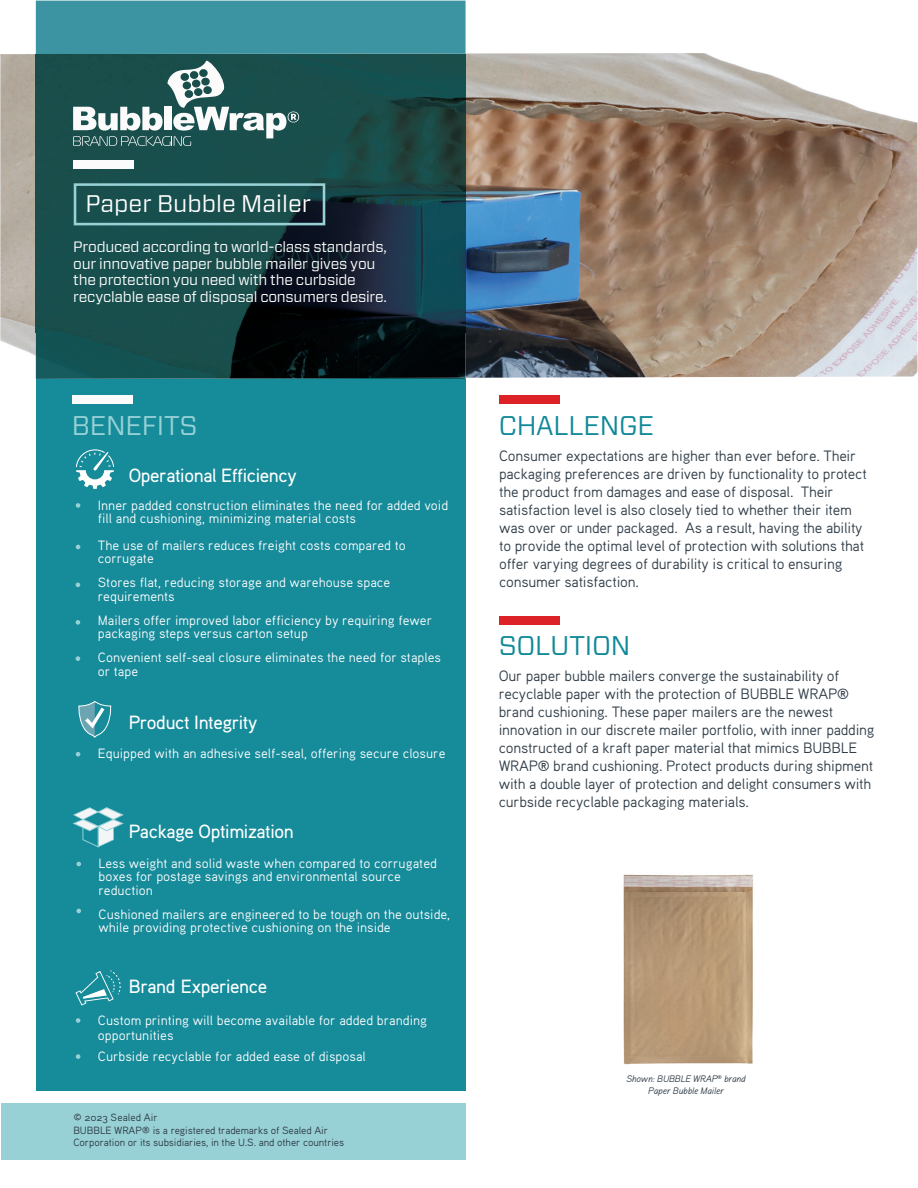
<style>
.page{position:relative;width:918px;height:1188px;background:#fff}
.page>*{position:absolute;margin:0;border:0;box-sizing:border-box;transform-origin:0 0}
.t1{font:27px "Forza";letter-spacing:-.01em;color:#118998}
.t2{font:27px "Forza";letter-spacing:-.01em;color:#97d1d6}
.t3{font:24px "Forza";color:#fff}
.t4{font:500 19.2px "Aaux Pro";letter-spacing:-.02em;color:#fff}
.t5{font:15px/18px "Aaux Pro";letter-spacing:-.015em;color:#303d48}
.t6{font:15px/16.5px "Forza";letter-spacing:-.015em;color:#fff}
.t7{font:13.5px/13.5px "Aaux Pro";color:#fdfefe}
.t8{font:10.5px/12.6px "Aaux Pro OSF";letter-spacing:-.01em;color:#2c3741}
.t9{font:9.45px/11.4px "Aaux Pro Italic OSF";letter-spacing:-.015em;color:#303d48;text-align:center}
</style>
<div class="page">
<img style="left:623px;top:874px;width:131px;height:191px">
<img style="left:0;top:53px;width:917px;height:326px">
<div style="left:36px;top:1px;width:430px;height:52px;background:#3c93a2"></div>
<img style="left:36px;top:53px;width:430px;height:325px">
<img style="left:36px;top:100px;width:1px;height:279px">
<svg style="left:36px;top:378px;width:430px;height:1px"></svg>
<div style="left:36px;top:379px;width:430px;height:711px;background:#168b9a"></div>
<div style="left:1px;top:1103px;width:465px;height:57px;background:#97d1d6"></div>
<div style="left:73px;top:160px;width:61px;height:9px;background:#fcfbfc"></div>
<div style="left:499px;top:395px;width:61px;height:9px;background:#dc2127"></div>
<div style="left:499px;top:616px;width:61px;height:9px;background:#dc2127"></div>
<div style="left:72px;top:395px;width:60px;height:9px;background:#fcfbfc"></div>
<div style="left:74px;top:183px;width:251px;height:42px;border:3px solid #97d1d6"></div>
<svg style="left:76px;top:449px;width:38px;height:40px"></svg>
<svg style="left:76px;top:583px;width:4px;height:4px"></svg>
<svg style="left:76px;top:620px;width:4px;height:5px"></svg>
<svg style="left:76px;top:503px;width:4px;height:5px"></svg>
<svg style="left:76px;top:545px;width:4px;height:4px"></svg>
<svg style="left:78px;top:701px;width:34px;height:37px"></svg>
<svg style="left:76px;top:752px;width:4px;height:5px"></svg>
<svg style="left:75px;top:970px;width:45px;height:36px"></svg>
<svg style="left:76px;top:1018px;width:4px;height:5px"></svg>
<svg style="left:76px;top:1054px;width:4px;height:5px"></svg>
<svg style="left:72px;top:807px;width:52px;height:41px"></svg>
<svg style="left:76px;top:862px;width:5px;height:4px"></svg>
<svg style="left:76px;top:909px;width:5px;height:4px"></svg>
<svg style="left:76px;top:656px;width:4px;height:5px"></svg>
<svg style="left:73px;top:61px;width:226px;height:85px"></svg>
<h2 class="t3" style="left:85px;top:187px;width:227px">Paper Bubble Mailer</h2>
<p class="t6" style="left:73px;top:239px;width:315px">Produced according to world-class standards, our innovative paper bubble mailer gives you the protection you need with the curbside recyclable ease of disposal consumers desire.</p>
<h1 class="t2" style="left:72px;top:407px;width:127px">BENEFITS</h1>
<p class="t4" style="left:129px;top:463px;width:170px">Operational Efficiency</p>
<p class="t7" style="left:98px;top:498px;width:352px">Inner padded construction eliminates the need for added void fill and cushioning, minimizing material costs</p>
<p class="t7" style="left:98px;top:538px;width:310px">The use of mailers reduces freight costs compared to corrugate</p>
<p class="t7" style="left:98px;top:576px;width:294px">Stores flat, reducing storage and warehouse space requirements</p>
<p class="t7" style="left:98px;top:613px;width:336px">Mailers offer improved labor efficiency by requiring fewer packaging steps versus carton setup</p>
<p class="t7" style="left:98px;top:651px;width:345px">Convenient self-seal closure eliminates the need for staples or tape</p>
<p class="t4" style="left:129px;top:710px;width:130px">Product Integrity</p>
<p class="t7" style="left:98px;top:746px;width:349px">Equipped with an adhesive self-seal, offering secure closure</p>
<p class="t4" style="left:129px;top:819px;width:167px">Package Optimization</p>
<p class="t7" style="left:98px;top:856px;width:340px">Less weight and solid waste when compared to corrugated boxes for postage savings and environmental source reduction</p>
<p class="t7" style="left:98px;top:907px;width:353px">Cushioned mailers are engineered to be tough on the outside, while providing protective cushioning on the inside</p>
<p class="t4" style="left:129px;top:974px;width:140px">Brand Experience</p>
<p class="t7" style="left:98px;top:1012px;width:331px;line-height:15px">Custom printing will become available for added branding opportunities</p>
<p class="t7" style="left:98px;top:1049px;width:270px">Curbside recyclable for added ease of disposal</p>
<p class="t8" style="left:73px;top:1111px;width:272px">© 2023 Sealed Air<br>BUBBLE WRAP® is a registered trademarks of Sealed Air<br>Corporation or its subsidiaries, in the U.S. and other countries</p>
<h1 class="t1" style="left:499px;top:407px;width:157px">CHALLENGE</h1>
<p class="t5" style="left:499px;top:446px;width:369px">Consumer expectations are higher than ever before. Their packaging preferences are driven by functionality to protect the product from damages and ease of disposal. Their satisfaction level is also closely tied to whether their item was over or under packaged. As a result, having the ability to provide the optimal level of protection with solutions that offer varying degrees of durability is critical to ensuring consumer satisfaction.</p>
<h1 class="t1" style="left:499px;top:628px;width:133px">SOLUTION</h1>
<p class="t5" style="left:499px;top:667px;width:377px">Our paper bubble mailers converge the sustainability of recyclable paper with the protection of BUBBLE WRAP® brand cushioning. These paper mailers are the newest innovation in our discrete mailer portfolio, with inner padding constructed of a kraft paper material that mimics BUBBLE WRAP® brand cushioning. Protect products during shipment with a double layer of protection and delight consumers with curbside recyclable packaging materials.</p>
<p class="t9" style="left:626px;top:1073px;width:121px">Shown: BUBBLE WRAP<sup>®</sup> brand<br>Paper Bubble Mailer</p>
</div>
